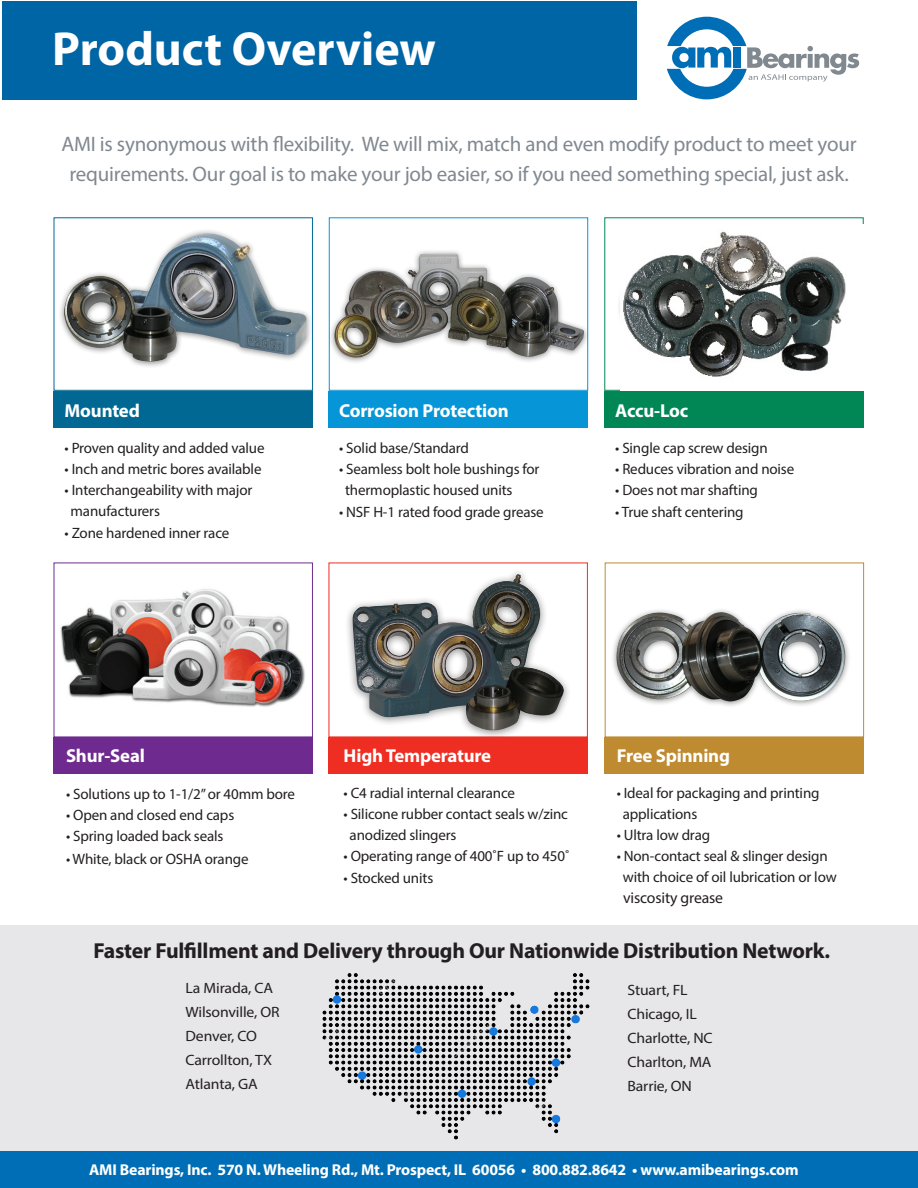
<style>
.page{position:relative;width:918px;height:1188px;background:#fff}
.page>*{position:absolute;margin:0;border:0;box-sizing:border-box;transform-origin:0 0}
.t1{font:700 48px "Myriad Pro";color:#fff}
.t2{font:700 21.75px "Myriad Pro";letter-spacing:-.01em;color:#231f20}
.t3{font:21px/30px "Myriad Pro";letter-spacing:-.01em;color:#808890;text-align:center}
.t4{font:700 18.75px "Myriad Pro";letter-spacing:-.01em;color:#fff}
.t5{font:700 15.75px "Myriad Pro";letter-spacing:-.01em;color:#fff}
.t6{font:15.75px "Myriad Pro";letter-spacing:-.01em;color:#231f20}
.t7{font:15px/21px "Myriad Pro";letter-spacing:-.01em;color:#231f20}
.t8{font:15px "Myriad Pro";letter-spacing:-.01em;color:#231f20;scale:1.05 1}
</style>
<div class="page">
<div style="left:1px;top:926px;width:917px;height:225px;background:#e7e6e8"></div>
<img style="left:60px;top:589px;width:245px;height:118px">
<div style="left:2px;top:1px;width:635px;height:98px;background:#0065a4"></div>
<svg style="left:667px;top:17px;width:192px;height:82px"></svg>
<div style="left:733px;top:48px;width:7px;height:20px;background:#006eb6"></div>
<div style="left:1px;top:1152px;width:917px;height:36px;background:#006eb6"></div>
<div style="left:105px;top:228px;width:208px;height:134px;background:#231f20;opacity:.5"></div>
<img style="left:111px;top:233px;width:196px;height:122px">
<div style="left:58px;top:271px;width:125px;height:97px;background:#231f20;opacity:.5"></div>
<img style="left:83px;top:276px;width:18px;height:4px">
<div style="left:54px;top:217px;width:259px;height:174px;border:1px solid #006893"></div>
<div style="left:329px;top:217px;width:259px;height:174px;border:1px solid #0696d7"></div>
<div style="left:329px;top:249px;width:261px;height:116px;background:#231f20;opacity:.5"></div>
<img style="left:408px;top:254px;width:47px;height:20px">
<img style="left:623px;top:231px;width:223px;height:146px">
<div style="left:344px;top:567px;width:228px;height:172px;background:#231f20;opacity:.5"></div>
<img style="left:352px;top:574px;width:212px;height:157px">
<div style="left:54px;top:391px;width:259px;height:36px;background:#006893"></div>
<div style="left:329px;top:391px;width:259px;height:36px;background:#0696d7"></div>
<div style="left:604px;top:391px;width:260px;height:36px;background:#008755"></div>
<div style="left:54px;top:737px;width:259px;height:37px;background:#6e2a8e"></div>
<div style="left:329px;top:737px;width:259px;height:37px;background:#ee2e22"></div>
<div style="left:605px;top:737px;width:259px;height:37px;background:#be8b31"></div>
<div style="left:610px;top:608px;width:241px;height:100px;background:#231f20;opacity:.5"></div>
<svg style="left:708px;top:612px;width:13px;height:5px"></svg>
<img style="left:322px;top:973px;width:268px;height:167px">
<p class="t1" style="left:52px;top:17px;width:385px">Product Overview</p>
<p class="t3" style="left:62px;top:128px;width:796px">AMI is synonymous with flexibility. We will mix, match and even modify product to meet your requirements. Our goal is to make your job easier, so if you need something special, just ask.</p>
<p class="t4" style="left:65px;top:398px;width:77px">Mounted</p>
<p class="t7" style="left:65px;top:437px;width:202px">• Proven quality and added value</p>
<p class="t7" style="left:65px;top:458px;width:198px">• Inch and metric bores available</p>
<p class="t7" style="left:71px;top:479px;width:183px;text-indent:-6px">• Interchangeability with major manufacturers</p>
<p class="t7" style="left:65px;top:522px;width:166px">• Zone hardened inner race</p>
<p class="t4" style="left:339px;top:398px;width:171px">Corrosion Protection</p>
<p class="t7" style="left:339px;top:437px;width:131px">• Solid base/Standard</p>
<p class="t7" style="left:345px;top:458px;width:196px;text-indent:-6px">• Seamless bolt hole bushings for thermoplastic housed units</p>
<p class="t7" style="left:339px;top:501px;width:206px">• NSF H-1 rated food grade grease</p>
<p class="t4" style="left:615px;top:398px;width:75px">Accu-Loc</p>
<p class="t7" style="left:615px;top:437px;width:154px">• Single cap screw design</p>
<p class="t7" style="left:615px;top:458px;width:181px">• Reduces vibration and noise</p>
<p class="t7" style="left:615px;top:479px;width:144px">• Does not mar shafting</p>
<p class="t7" style="left:615px;top:501px;width:130px">• True shaft centering</p>
<p class="t4" style="left:66px;top:743px;width:80px">Shur-Seal</p>
<p class="t7" style="left:66px;top:783px;width:230px">• Solutions up to 1-1/2” or 40mm bore</p>
<p class="t7" style="left:66px;top:804px;width:170px">• Open and closed end caps</p>
<p class="t7" style="left:66px;top:825px;width:159px">• Spring loaded back seals</p>
<p class="t7" style="left:66px;top:848px;width:184px">• White, black or OSHA orange</p>
<p class="t4" style="left:344px;top:743px;width:149px">High Temperature</p>
<p class="t7" style="left:344px;top:782px;width:173px">• C4 radial internal clearance</p>
<p class="t7" style="left:350px;top:803px;width:220px;text-indent:-6px">• Silicone rubber contact seals w/zinc anodized slingers</p>
<p class="t7" style="left:344px;top:845px;width:227px">• Operating range of 400˚F up to 450˚</p>
<p class="t7" style="left:344px;top:867px;width:91px">• Stocked units</p>
<p class="t4" style="left:617px;top:743px;width:115px">Free Spinning</p>
<p class="t7" style="left:623px;top:782px;width:198px;text-indent:-6px">• Ideal for packaging and printing applications</p>
<p class="t7" style="left:617px;top:824px;width:95px">• Ultra low drag</p>
<p class="t7" style="left:617px;top:845px;width:222px;text-align:center">• Non-contact seal &amp; slinger design with choice of oil lubrication or low</p>
<p class="t6" style="left:623px;top:888px;width:102px">viscosity grease</p>
<p class="t2" style="left:93px;top:937px;width:738px">Faster Fulfillment and Delivery through Our Nationwide Distribution Network.</p>
<p class="t8" style="left:186px;top:979px;width:85px">La Mirada, CA</p>
<p class="t8" style="left:186px;top:1003px;width:91px">Wilsonville, OR</p>
<p class="t8" style="left:186px;top:1027px;width:70px">Denver, CO</p>
<p class="t8" style="left:186px;top:1051px;width:84px">Carrollton, TX</p>
<p class="t8" style="left:186px;top:1075px;width:70px">Atlanta, GA</p>
<p class="t8" style="left:627px;top:981px;width:59px">Stuart, FL</p>
<p class="t8" style="left:627px;top:1005px;width:68px">Chicago, IL</p>
<p class="t8" style="left:627px;top:1029px;width:83px">Charlotte, NC</p>
<p class="t8" style="left:627px;top:1053px;width:81px">Charlton, MA</p>
<p class="t8" style="left:627px;top:1077px;width:63px">Barrie, ON</p>
<p class="t5" style="left:89px;top:1159px;width:711px">AMI Bearings, Inc. 570 N. Wheeling Rd., Mt. Prospect, IL 60056 • 800.882.8642 • www.amibearings.com</p>
</div>
